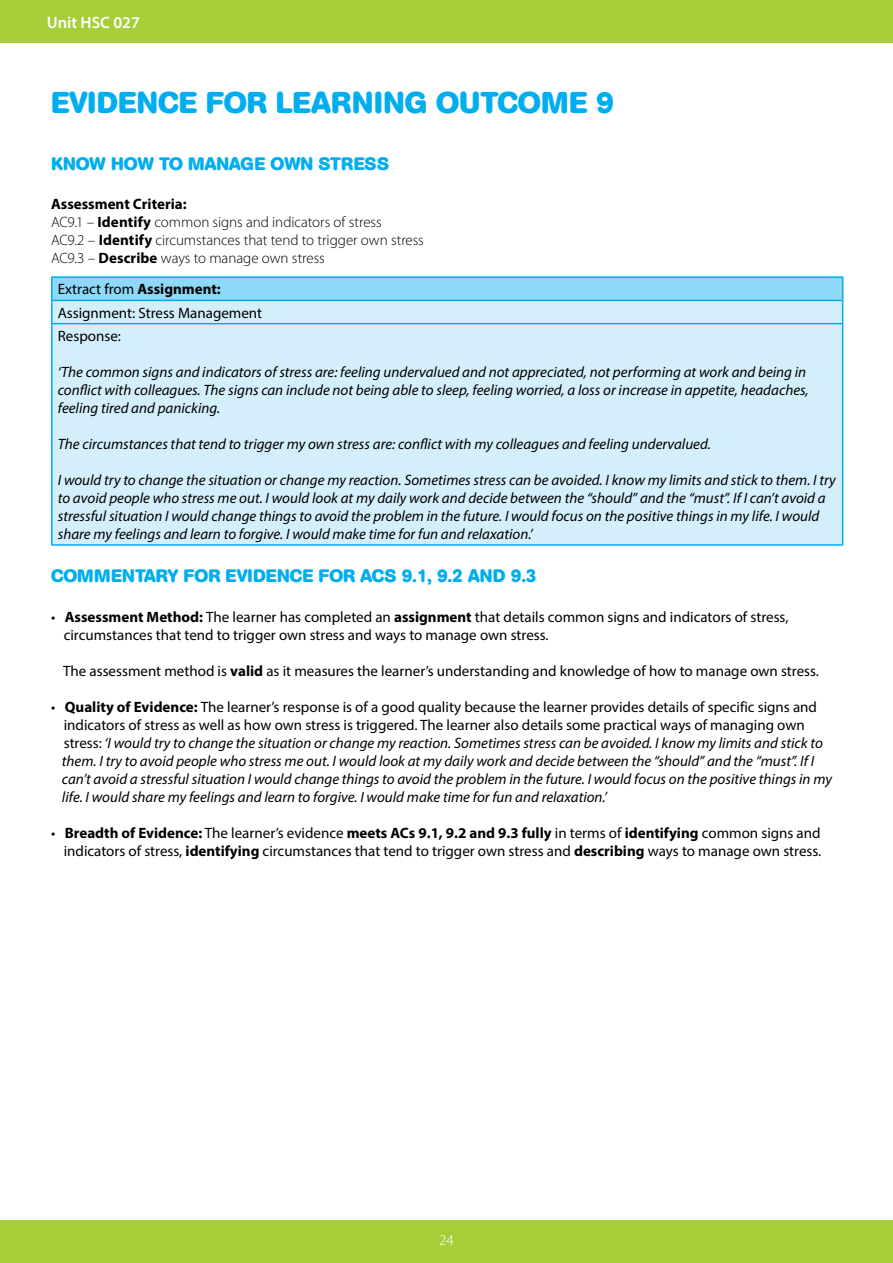
<style>
.page{position:relative;width:893px;height:1263px;background:#fff}
.page>*{position:absolute;margin:0;border:0;box-sizing:border-box;transform-origin:0 0}
.t1{font:700 30px "AG Book Rounded";color:#00aeef}
.t2{font:700 18px "AG Book Rounded";color:#00aeef}
.t3{font:600 16.5px "Myriad Pro";color:#fff}
.t4{font:italic 15px/18px "Myriad Pro";color:#000}
.t5{font:15px/23.2px "Myriad Pro";color:#000}
.t6{font:300 15px/18px "Myriad Pro";letter-spacing:-.005em;color:#000}
.t7{font:300 15px "Myriad Pro";color:#fff}
.s1{font-weight:700}
.s2{font-style:normal}
.s3{font-weight:700;font-style:normal}
</style>
<div class="page">
<div style="left:0;top:0;width:893px;height:43px;background:#a6ce39"></div>
<div style="left:0;top:1220px;width:893px;height:43px;background:#a6ce39"></div>
<div style="left:52px;top:277px;width:791px;height:23px;background:#8ed8f8"></div>
<div style="left:53px;top:301px;width:789px;height:243px;background:#d4effc"></div>
<hr style="left:51px;top:276px;width:792px;height:2px;background:#00aeef">
<hr style="left:51px;top:278px;width:2px;height:22px;background:#00aeef">
<hr style="left:51px;top:300px;width:792px;height:1px;background:#00aeef">
<hr style="left:51px;top:301px;width:2px;height:22px;background:#00aeef">
<svg style="left:842px;top:278px;width:1px;height:45px"></svg>
<hr style="left:51px;top:323px;width:792px;height:1px;background:#00aeef">
<hr style="left:51px;top:324px;width:2px;height:220px;background:#00aeef">
<hr style="left:842px;top:324px;width:1px;height:220px;background:#00aeef">
<hr style="left:51px;top:544px;width:792px;height:2px;background:#00aeef">
<p class="t3" style="left:47px;top:12px;width:95px">Unit HSC 027</p>
<h1 class="t1" style="left:51px;top:85px;width:56px">EVIDENCE</h1>
<h1 class="t1" style="left:206px;top:85px;width:21px">FOR</h1>
<h1 class="t1" style="left:276px;top:85px;width:37px">LEARNIN</h1>
<h1 class="t1" style="left:405px;top:85px;width:77px">G OUTCOME</h1>
<h1 class="t1" style="left:596px;top:85px;width:20px">9</h1>
<p class="t2" style="left:51px;top:153px;width:27px">KNOW</p>
<p class="t2" style="left:111px;top:153px;width:15px">HOW</p>
<p class="t2" style="left:159px;top:153px;width:44px">TO MANA</p>
<p class="t2" style="left:240px;top:153px;width:45px">GE OWN</p>
<p class="t2" style="left:318px;top:153px;width:13px">STRESS</p>
<p class="t6" style="left:51px;top:195px;width:374px"><span class="s1">Assessment Criteria:<br></span>AC9.1 – <span class="s1">Identify</span> common signs and indicators of stress<br>AC9.2 – <span class="s1">Identify</span> circumstances that tend to trigger own stress AC9.3 – <span class="s1">Describe</span> ways to manage own stress</p>
<p class="t5" style="left:58px;top:277px;width:206px">Extract from <span class="s1">Assignment:<br></span>Assignment: Stress Management<br>Response:</p>
<p class="t4" style="left:58px;top:363px;width:752px">‘The common signs and indicators of stress are: feeling undervalued and not appreciated, not performing at work and being in conflict with colleagues. The signs can include not being able to sleep, feeling worried, a loss or increase in appetite, headaches, feeling tired and panicking.</p>
<p class="t4" style="left:58px;top:435px;width:655px">The circumstances that tend to trigger my own stress are: conflict with my colleagues and feeling undervalued.</p>
<p class="t4" style="left:58px;top:471px;width:780px">I would try to change the situation or change my reaction. Sometimes stress can be avoided. I know my limits and stick to them. I try to avoid people who stress me out. I would look at my daily work and decide between the “should” and the “must”. If I can’t avoid a stressful situation I would change things to avoid the problem in the future. I would focus on the positive things in my life. I would share my feelings and learn to forgive. I would make time for fun and relaxation.’</p>
<p class="t2" style="left:51px;top:565px;width:431px">COMMENTARY FOR EVIDENCE FOR ACS 9.1, 9.2 AND</p>
<p class="t2" style="left:511px;top:565px;width:27px">9.3</p>
<p class="t5" style="left:64px;top:607px;width:726px;line-height:18px;text-indent:-13px">• <span class="s1">Assessment Method:</span> The learner has completed an <span class="s1">assignment</span> that details common signs and indicators of stress, circumstances that tend to trigger own stress and ways to manage own stress.</p>
<p class="t5" style="left:63px;top:659px;width:757px">The assessment method is <span class="s1">valid</span> as it measures the learner’s understanding and knowledge of how to manage own stress.</p>
<p class="t4" style="left:62px;top:697px;width:772px;text-indent:-11px"><span class="s2">•</span> <span class="s3">Quality of Evidence:</span> <span class="s2">The learner’s response is of a good quality because the learner provides details of specific signs and indicators of stress as well as how own stress is triggered. The learner also details some practical ways of managing own stress:</span> ‘I would try to change the situation or change my reaction. Sometimes stress can be avoided. I know my limits and stick to them. I try to avoid people who stress me out. I would look at my daily work and decide between the “should” and the “must”. If I can’t avoid a stressful situation I would change things to avoid the problem in the future. I would focus on the positive things in my life. I would share my feelings and learn to forgive. I would make time for fun and relaxation.’</p>
<p class="t5" style="left:51px;top:823px;width:772px;line-height:18px;text-align:right">• <span class="s1">Breadth of Evidence:</span> The learner’s evidence <span class="s1">meets ACs 9.1, 9.2 and 9.3 fully</span> in terms of <span class="s1">identifying</span> common signs and indicators of stress, <span class="s1">identifying</span> circumstances that tend to trigger own stress and <span class="s1">describing</span> ways to manage own stress.</p>
<p class="t7" style="left:439px;top:1232px;width:16px">24</p>
</div>
